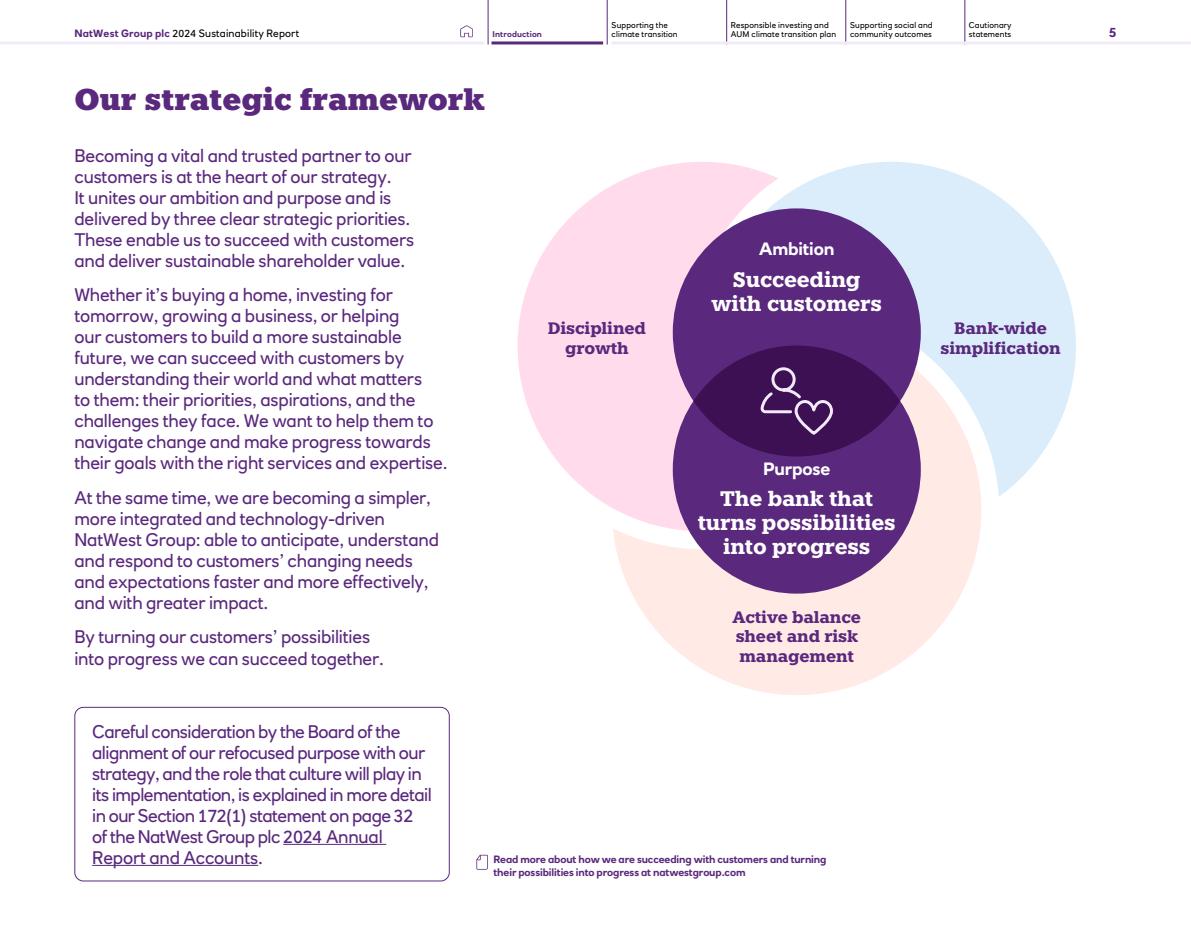
<style>
.page{position:relative;width:1191px;height:936px;background:#fff}
.page>*{position:absolute;margin:0;border:0;box-sizing:border-box;transform-origin:0 0}
.Page_Title{font:900 30px "Knile";color:#5a287d}
.Heading-1-C-Large-2{font:700 21px/24px "Knile";letter-spacing:-.01em;color:#fff;text-align:center}
.Introduction{font:18px/21px "RN House Sans";letter-spacing:-.01em;color:#5a287d}
.Introduction-2{font:18px/21px "RN House Sans";letter-spacing:-.03em;color:#5a287d}
.Heading-2-C-Large{font:700 17.55px "RN House Sans";letter-spacing:-.01em;color:#fff}
.Heading-1-C-Large{font:700 16.5px/19.5px "Knile";letter-spacing:-.01em;color:#5a287d;text-align:center}
.t1{font:700 13.5px "RN House Sans";color:#5a287d}
.Page-Reference{font:700 10.5px/13.5px "RN House Sans";letter-spacing:-.01em;color:#5a287d}
.t2{font:10.5px "RN House Sans";letter-spacing:.015em;color:#000}
.t3{font:8.25px/9px "RN House Sans";letter-spacing:.015em;color:#000}
.t4{font:700 8.25px "RN House Sans";letter-spacing:.015em;color:#5a287d}
.s1{font-weight:700;color:#5a287d}
</style>
<div class="page">
<svg style="left:606px;top:44px;width:382px;height:651px"></svg>
<svg style="left:792px;top:155px;width:284px;height:354px"></svg>
<svg style="left:517px;top:155px;width:275px;height:383px"></svg>
<div style="left:673px;top:208px;width:247px;height:248px;background:#5a287d;border-radius:50%"></div>
<div style="left:673px;top:345px;width:247px;height:248px;background:#5a287d;border-radius:50%"></div>
<svg style="left:693px;top:345px;width:207px;height:111px;background:#401359"></svg>
<svg style="left:760px;top:366px;width:74px;height:70px;background:#552e6a"></svg>
<svg style="left:476px;top:854px;width:12px;height:15px"></svg>
<hr style="left:283px;top:843px;width:103px;height:1px;background:#5a287d">
<hr style="left:92px;top:864px;width:166px;height:1px;background:#5a287d">
<div style="left:74px;top:707px;width:375px;height:174px;border:1px solid #5a287d;border-radius:9px"></div>
<hr style="left:491px;top:41px;width:112px;height:3px;background:#5a287d">
<hr style="left:607px;top:0;width:1px;height:44px;background:#5a287d">
<hr style="left:488px;top:0;width:1px;height:44px;background:#5a287d">
<hr style="left:845px;top:0;width:1px;height:44px;background:#5a287d">
<hr style="left:726px;top:0;width:1px;height:44px;background:#5a287d">
<hr style="left:964px;top:0;width:1px;height:44px;background:#5a287d">
<hr style="left:611px;top:41px;width:580px;height:3px;background:#f2eaf9">
<hr style="left:0;top:41px;width:484px;height:3px;background:#f2eaf9">
<svg style="left:460px;top:25px;width:13px;height:12px"></svg>
<p class="t4" style="left:492px;top:29px;width:51px">Introduction</p>
<p class="t3" style="left:611px;top:21px;width:68px">Supporting the climate transition</p>
<p class="t3" style="left:730px;top:21px;width:107px">Responsible investing and<br>AUM climate transition plan</p>
<p class="t3" style="left:850px;top:21px;width:84px">Supporting social and community outcomes</p>
<p class="t3" style="left:969px;top:21px;width:44px">Cautionary</p>
<p class="t2" style="left:74px;top:27px;width:226px"><span class="s1">NatWest Group plc</span> 2024 Sustainability Report</p>
<p class="t3" style="left:969px;top:30px;width:44px">statements</p>
<p class="t1" style="left:1109px;top:24px;width:9px">5</p>
<p class="Page_Title" style="left:74px;top:81px;width:412px">Our strategic framework</p>
<p class="Introduction" style="left:74px;top:145px;width:341px">Becoming a vital and trusted partner to our customers is at the heart of our strategy.<br>It unites our ambition and purpose and is delivered by three clear strategic priorities.<br>These enable us to succeed with customers and deliver sustainable shareholder value.</p>
<p class="Introduction" style="left:74px;top:284px;width:375px">Whether it’s buying a home, investing for tomorrow, growing a business, or helping<br>our customers to build a more sustainable future, we can succeed with customers by understanding their world and what matters<br>to them: their priorities, aspirations, and the challenges they face. We want to help them to navigate change and make progress towards their goals with the right services and expertise.</p>
<p class="Introduction" style="left:74px;top:487px;width:366px">At the same time, we are becoming a simpler, more integrated and technology-driven NatWest Group: able to anticipate, understand and respond to customers’ changing needs and expectations faster and more effectively, and with greater impact.</p>
<p class="Introduction" style="left:74px;top:626px;width:311px">By turning our customers’ possibilities into progress we can succeed together.</p>
<p class="Heading-1-C-Large" style="left:548px;top:319px;width:100px">Disciplined growth</p>
<p class="Heading-2-C-Large" style="left:759px;top:238px;width:77px">Ambition</p>
<p class="Heading-1-C-Large-2" style="left:711px;top:268px;width:172px">Succeeding with customers</p>
<p class="Heading-2-C-Large" style="left:763px;top:457px;width:69px">Purpose</p>
<p class="Heading-1-C-Large-2" style="left:698px;top:487px;width:199px">The bank that turns possibilities into progress</p>
<p class="Heading-1-C-Large" style="left:732px;top:607px;width:130px;text-align:left">Active balance sheet and risk management</p>
<p class="Introduction-2" style="left:92px;top:720px;width:341px">Careful consideration by the Board of the alignment of our refocused purpose with our strategy, and the role that culture will play in its implementation, is explained in more detail in our Section 172(1) statement on page 32 of the NatWest Group plc 2024 Annual Report and Accounts.</p>
<p class="Page-Reference" style="left:493px;top:852px;width:334px">Read more about how we are succeeding with customers and turning their possibilities into progress at natwestgroup.com</p>
<p class="Heading-1-C-Large" style="left:940px;top:319px;width:122px">Bank-wide simplification</p>
</div>
